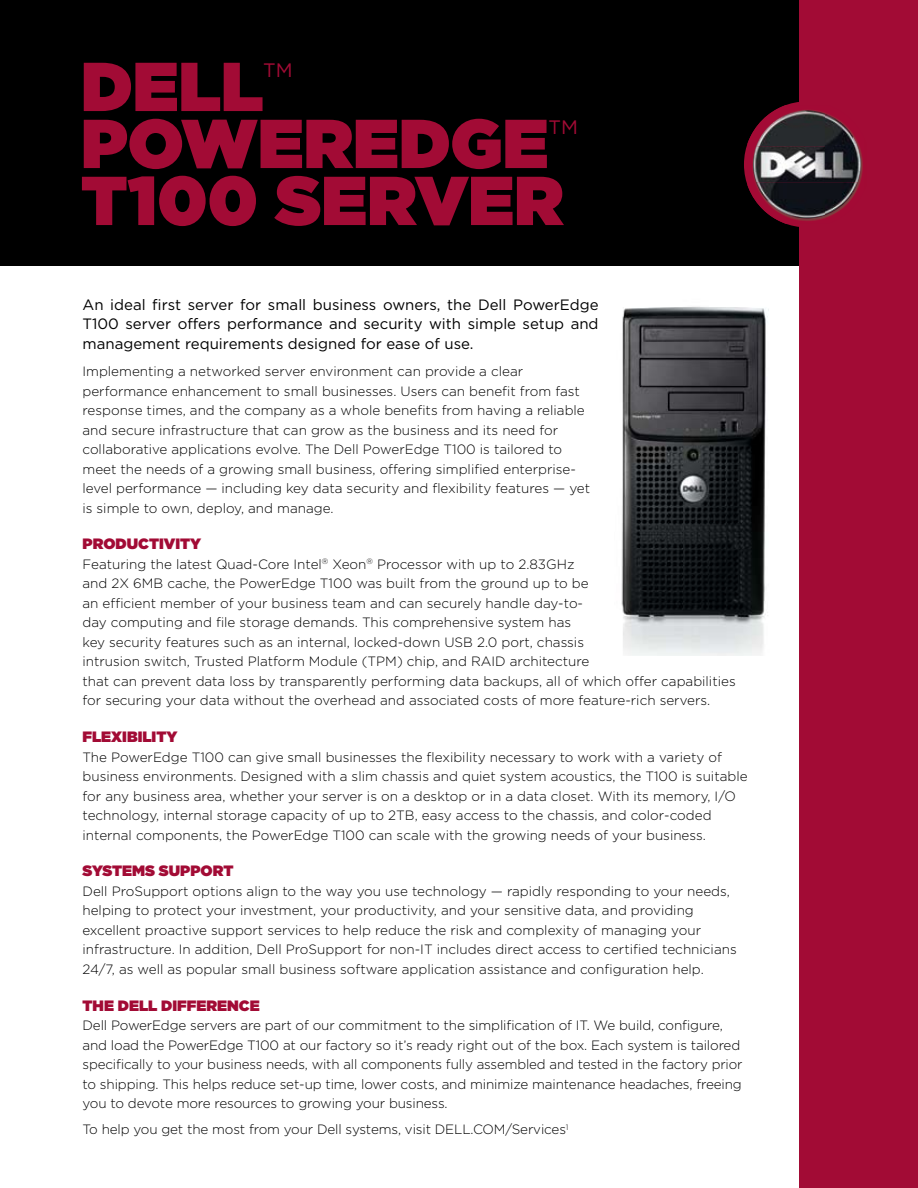
<style>
.page{position:relative;width:918px;height:1188px;background:#fff}
.page>*{position:absolute;margin:0;border:0;box-sizing:border-box;transform-origin:0 0}
.t1{font:900 69px "Gotham";color:#a20b35}
.t2{font:19.5px "Gotham";color:#a20b35}
.t3{font:15px/19.5px "Gotham";color:#000;text-align:justify}
.t4{font:900 15px "Gotham";color:#a20b35}
.t5{font:300 13.5px/19.5px "Gotham";color:#000}
</style>
<div class="page">
<div style="left:0;top:0;width:832px;height:266px;background:#000"></div>
<div style="left:800px;top:0;width:118px;height:1188px;background:#a20b35"></div>
<svg style="left:744px;top:101px;width:126px;height:126px"></svg>
<img style="left:748px;top:105px;width:38px;height:97px">
<img style="left:756px;top:110px;width:69px;height:36px">
<img style="left:825px;top:113px;width:36px;height:69px">
<img style="left:753px;top:146px;width:72px;height:36px">
<img style="left:756px;top:182px;width:45px;height:36px">
<img style="left:825px;top:182px;width:33px;height:33px">
<img style="left:621px;top:306px;width:148px;height:349px">
<h1 class="t1" style="left:81px;top:47px;width:184px">DELL</h1>
<h2 class="t2" style="left:263px;top:59px;width:31px">TM</h2>
<h1 class="t1" style="left:81px;top:104px;width:469px">POWEREDGE</h1>
<h2 class="t2" style="left:548px;top:116px;width:31px">TM</h2>
<h1 class="t1" style="left:81px;top:161px;width:484px">T100 SERVER</h1>
<p class="t3" style="left:82px;top:294px;width:518px">An ideal first server for small business owners, the Dell PowerEdge T100 server offers performance and security with simple setup and management requirements designed for ease of use.</p>
<p class="t5" style="left:82px;top:361px;width:509px">Implementing a networked server environment can provide a clear performance enhancement to small businesses. Users can benefit from fast response times, and the company as a whole benefits from having a reliable and secure infrastructure that can grow as the business and its need for collaborative applications evolve. The Dell PowerEdge T100 is tailored to meet the needs of a growing small business, offering simplified enterprise&shy;level performance — including key data security and flexibility features — yet is simple to own, deploy, and manage.</p>
<p class="t4" style="left:82px;top:535px;width:120px">PRODUCTIVITY</p>
<p class="t5" style="left:82px;top:554px;width:655px">Featuring the latest Quad-Core Intel<sup>®</sup> Xeon<sup>®</sup> Processor with up to 2.83GHz<br>and 2X 6MB cache, the PowerEdge T100 was built from the ground up to be<br>an efficient member of your business team and can securely handle day-to-<br>day computing and file storage demands. This comprehensive system has<br>key security features such as an internal, locked-down USB 2.0 port, chassis<br>intrusion switch, Trusted Platform Module (TPM) chip, and RAID architecture<br>that can prevent data loss by transparently performing data backups, all of which offer capabilities for securing your data without the overhead and associated costs of more feature-rich servers.</p>
<p class="t4" style="left:82px;top:728px;width:96px">FLEXIBILITY</p>
<p class="t5" style="left:82px;top:747px;width:667px">The PowerEdge T100 can give small businesses the flexibility necessary to work with a variety of business environments. Designed with a slim chassis and quiet system acoustics, the T100 is suitable for any business area, whether your server is on a desktop or in a data closet. With its memory, I/O technology, internal storage capacity of up to 2TB, easy access to the chassis, and color-coded internal components, the PowerEdge T100 can scale with the growing needs of your business.</p>
<p class="t4" style="left:82px;top:862px;width:153px">SYSTEMS SUPPORT</p>
<p class="t5" style="left:82px;top:881px;width:656px">Dell ProSupport options align to the way you use technology — rapidly responding to your needs, helping to protect your investment, your productivity, and your sensitive data, and providing excellent proactive support services to help reduce the risk and complexity of managing your infrastructure. In addition, Dell ProSupport for non-IT includes direct access to certified technicians 24/7, as well as popular small business software application assistance and configuration help.</p>
<p class="t4" style="left:82px;top:997px;width:179px">THE DELL DIFFERENCE</p>
<p class="t5" style="left:82px;top:1015px;width:662px">Dell PowerEdge servers are part of our commitment to the simplification of IT. We build, configure, and load the PowerEdge T100 at our factory so it’s ready right out of the box. Each system is tailored specifically to your business needs, with all components fully assembled and tested in the factory prior to shipping. This helps reduce set-up time, lower costs, and minimize maintenance headaches, freeing you to devote more resources to growing your business.</p>
<p class="t5" style="left:82px;top:1120px;width:402px">To help you get the most from your Dell systems, visit dell.com</p>
<p class="t5" style="left:506px;top:1120px;width:65px">/Services<sup>1</sup></p>
</div>
